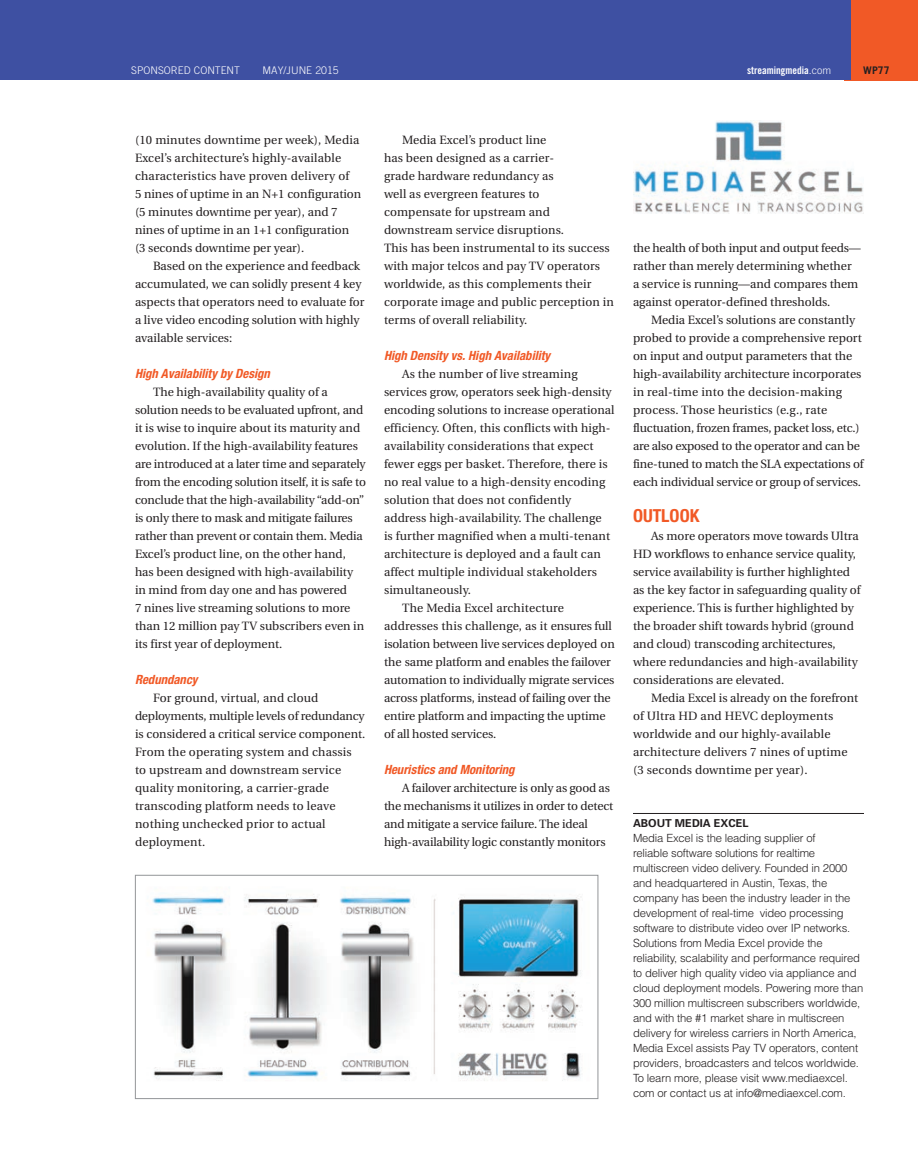
<style>
.page{position:relative;width:918px;height:1175px;background:#fff}
.page>*{position:absolute;margin:0;border:0;box-sizing:border-box;transform-origin:0 0}
.t1{font:700 condensed 18px "Helvetica Neue";color:#f15926}
.t2{font:italic 700 condensed 12.75px "Helvetica Neue";color:#f15926}
.t3{font:12px/18px "Utopia";color:#231f20}
.t4{font:300 11.25px/15px "Helvetica";letter-spacing:-.015em;color:#231f20}
.t5{font:700 10.95px "Univers";color:#231f20}
.t6{font:300 10.5px "Trade Gothic";color:#fff}
.t7{font:10.5px "Trade Gothic Bold Cond Twenty";color:#fff}
.t8{font:700 10.5px "Trade Gothic";color:#231f20}
.s1{font-family:"Trade Gothic";font-weight:300}
</style>
<div class="page">
<div style="left:845px;top:0;width:73px;height:80px;background:#f15926"></div>
<div style="left:0;top:0;width:850px;height:80px;background:#3e50a2"></div>
<hr style="left:633px;top:813px;width:231px;height:1px;background:#231f20">
<img style="left:633px;top:121px;width:230px;height:92px">
<img style="left:152px;top:894px;width:429px;height:187px">
<div style="left:135px;top:875px;width:463px;height:224px;border:1px solid #939598"></div>
<p class="t6" style="left:131px;top:64px;width:110px">SPONSORED CONTENT</p>
<p class="t6" style="left:263px;top:64px;width:78px">MAY/JUNE 2015</p>
<p class="t7" style="left:747px;top:64px;width:85px">streamingmedia<span class="s1">.com</span></p>
<p class="t8" style="left:863px;top:64px;width:28px">WP77</p>
<p class="t3" style="left:135px;top:131px;width:228px">(10 minutes downtime per week), Media Excel’s architecture’s highly-available characteristics have proven delivery of<br>5 nines of uptime in an N+1 configuration (5 minutes downtime per year), and 7 nines of uptime in an 1+1 configuration (3 seconds downtime per year).</p>
<p class="t3" style="left:135px;top:257px;width:231px;text-indent:18px">Based on the experience and feedback accumulated, we can solidly present 4 key aspects that operators need to evaluate for a live video encoding solution with highly available services:</p>
<p class="t2" style="left:135px;top:366px;width:136px">High Availability by Design</p>
<p class="t3" style="left:135px;top:383px;width:232px;text-indent:18px">The high-availability quality of a solution needs to be evaluated upfront, and it is wise to inquire about its maturity and evolution. If the high-availability features are introduced at a later time and separately from the encoding solution itself, it is safe to conclude that the high-availability “add-on” is only there to mask and mitigate failures rather than prevent or contain them. Media Excel’s product line, on the other hand, has been designed with high-availability in mind from day one and has powered<br>7 nines live streaming solutions to more than 12 million pay TV subscribers even in its first year of deployment.</p>
<p class="t2" style="left:135px;top:672px;width:64px">Redundancy</p>
<p class="t3" style="left:135px;top:689px;width:232px;text-indent:18px">For ground, virtual, and cloud deployments, multiple levels of redundancy is considered a critical service component.<br>From the operating system and chassis to upstream and downstream service quality monitoring, a carrier-grade transcoding platform needs to leave nothing unchecked prior to actual deployment.</p>
<p class="t3" style="left:384px;top:131px;width:231px;text-indent:18px">Media Excel’s product line<br>has been designed as a carrier-<br>grade hardware redundancy as<br>well as evergreen features to<br>compensate for upstream and downstream service disruptions.<br>This has been instrumental to its success with major telcos and pay TV operators worldwide, as this complements their corporate image and public perception in terms of overall reliability.</p>
<p class="t2" style="left:384px;top:348px;width:168px">High Density vs. High Availability</p>
<p class="t3" style="left:402px;top:365px;width:177px">As the number of live streaming</p>
<p class="t3" style="left:384px;top:383px;width:229px">services grow, operators seek high-density</p>
<p class="t3" style="left:384px;top:401px;width:232px">encoding solutions to increase operational</p>
<p class="t3" style="left:384px;top:419px;width:228px">efficiency. Often, this conflicts with high-</p>
<p class="t3" style="left:384px;top:437px;width:211px">availability considerations that expect</p>
<p class="t3" style="left:384px;top:455px;width:225px">fewer eggs per basket. Therefore, there is</p>
<p class="t3" style="left:384px;top:473px;width:223px">no real value to a high-density encoding</p>
<p class="t3" style="left:384px;top:491px;width:189px">solution that does not confidently</p>
<p class="t3" style="left:384px;top:509px;width:219px">address high-availability. The challenge</p>
<p class="t3" style="left:384px;top:527px;width:228px">is further magnified when a multi-tenant</p>
<p class="t3" style="left:384px;top:545px;width:218px">architecture is deployed and a fault can</p>
<p class="t3" style="left:384px;top:563px;width:215px">affect multiple individual stakeholders</p>
<p class="t3" style="left:384px;top:581px;width:88px">simultaneously.</p>
<p class="t3" style="left:402px;top:599px;width:163px">The Media Excel architecture</p>
<p class="t3" style="left:384px;top:617px;width:229px">addresses this challenge, as it ensures full</p>
<p class="t3" style="left:384px;top:635px;width:232px">isolation between live services deployed on</p>
<p class="t3" style="left:384px;top:653px;width:228px">the same platform and enables the failover</p>
<p class="t3" style="left:384px;top:671px;width:232px">automation to individually migrate services</p>
<p class="t3" style="left:384px;top:689px;width:228px">across platforms, instead of failing over the</p>
<p class="t3" style="left:384px;top:707px;width:223px">entire platform and impacting the uptime</p>
<p class="t3" style="left:384px;top:725px;width:114px">of all hosted services.</p>
<p class="t2" style="left:384px;top:762px;width:132px">Heuristics and Monitoring</p>
<p class="t3" style="left:384px;top:779px;width:231px;text-indent:18px">A failover architecture is only as good as the mechanisms it utilizes in order to detect and mitigate a service failure. The ideal high-availability logic constantly monitors</p>
<p class="t3" style="left:633px;top:239px;width:229px">the health of both input and output feeds— rather than merely determining whether a service is running—and compares them against operator-defined thresholds.</p>
<p class="t3" style="left:633px;top:311px;width:232px;text-indent:18px">Media Excel’s solutions are constantly probed to provide a comprehensive report on input and output parameters that the high-availability architecture incorporates in real-time into the decision-making process. Those heuristics (e.g., rate fluctuation, frozen frames, packet loss, etc.) are also exposed to the operator and can be fine-tuned to match the SLA expectations of each individual service or group of services.</p>
<h1 class="t1" style="left:633px;top:505px;width:68px">OUTLOOK</h1>
<p class="t3" style="left:633px;top:527px;width:229px;text-indent:18px">As more operators move towards Ultra HD workflows to enhance service quality, service availability is further highlighted as the key factor in safeguarding quality of experience. This is further highlighted by the broader shift towards hybrid (ground and cloud) transcoding architectures, where redundancies and high-availability considerations are elevated.</p>
<p class="t3" style="left:633px;top:689px;width:227px;text-indent:18px">Media Excel is already on the forefront of Ultra HD and HEVC deployments worldwide and our highly-available architecture delivers 7 nines of uptime (3 seconds downtime per year).</p>
<p class="t5" style="left:633px;top:816px;width:117px">ABOUT MEDIA EXCEL</p>
<p class="t4" style="left:633px;top:830px;width:232px">Media Excel is the leading supplier of<br>reliable software solutions for realtime multiscreen video delivery. Founded in 2000 and headquartered in Austin, Texas, the company has been the industry leader in the development of real-time video processing software to distribute video over IP networks.<br>Solutions from Media Excel provide the reliability, scalability and performance required to deliver high quality video via appliance and cloud deployment models. Powering more than 300 million multiscreen subscribers worldwide, and with the #1 market share in multiscreen delivery for wireless carriers in North America, Media Excel assists Pay TV operators, content providers, broadcasters and telcos worldwide.<br>To learn more, please visit www.mediaexcel. com or contact us at info@mediaexcel.com.</p>
</div>
